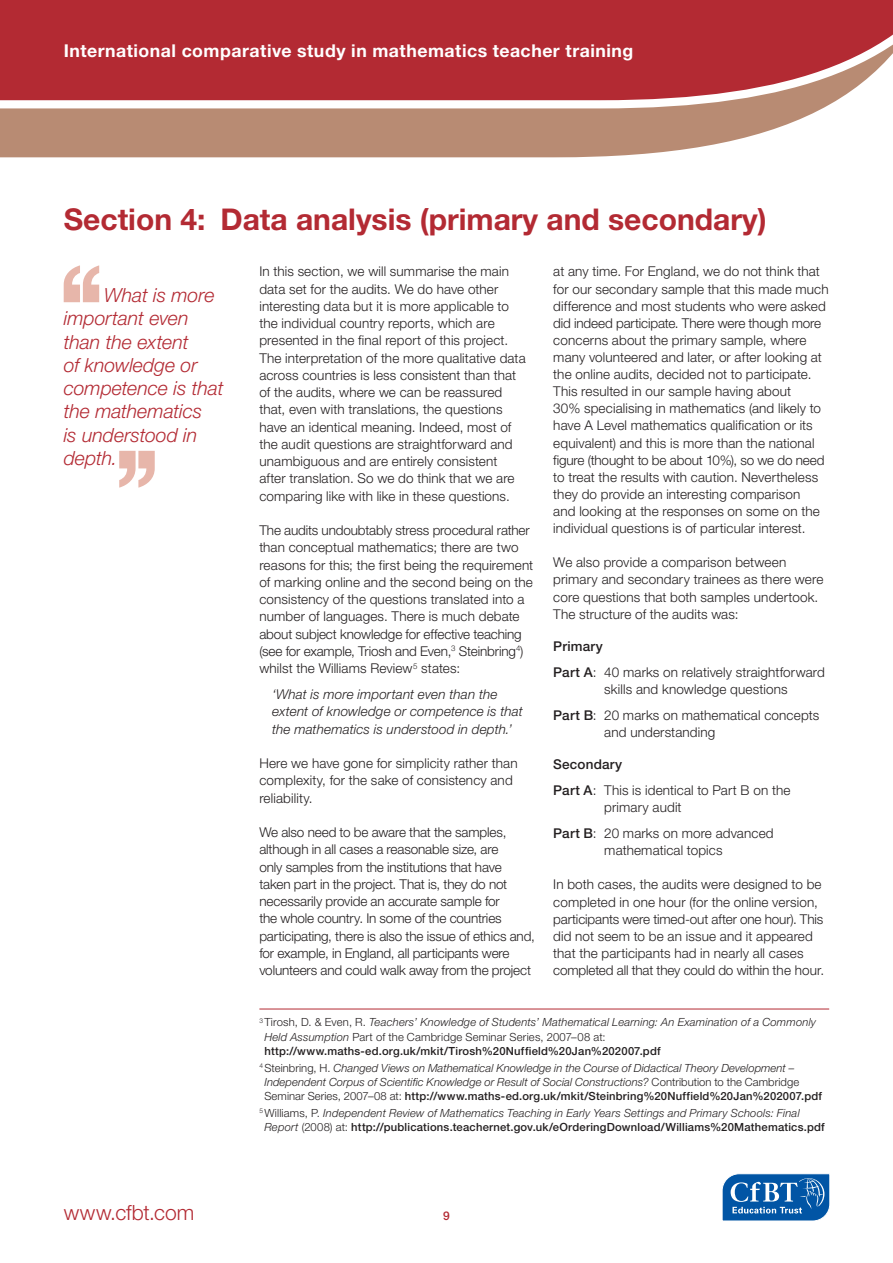
<style>
.page{position:relative;width:893px;height:1263px;background:#fff}
.page>*{position:absolute;margin:0;border:0;box-sizing:border-box;transform-origin:0 0}
.t1{font:500 130.5px "Helvetica Neue LT";color:#e7b6aa}
.t2{font:700 30px "Helvetica Neue LT";color:#b32a33}
.t3{font:300 21px "Helvetica Neue LT";color:#b32a33}
.t4{font:italic 300 19.5px/23.2px "Helvetica Neue LT";letter-spacing:-.005em;color:#b32a33}
.t5{font:700 17.7px "Helvetica Neue LT";letter-spacing:.03em;color:#fff}
.t6{font:300 13.5px/17.2px "Helvetica Neue LT";letter-spacing:.01em;color:#231f20}
.t7{font:300 13.5px/17.2px "Helvetica Neue LT";letter-spacing:-.01em;color:#231f20}
.t8{font:italic 300 13.5px/17.2px "Helvetica Neue LT";letter-spacing:.005em;color:#231f20}
.t9{font:500 12px "Helvetica Neue LT";color:#b32a33}
.t10{font:italic 300 11.25px/14.2px "Helvetica Neue LT";letter-spacing:.01em;color:#231f20}
.s1{font-weight:500}
.s2{font-style:normal}
.s3{font-weight:500;font-style:normal}
</style>
<div class="page">
<svg style="left:0;top:113px;width:813px;height:44px;background:#be957f"></svg>
<svg style="left:0;top:0;width:893px;height:113px;background:#ba444a"></svg>
<svg style="left:722px;top:1173px;width:108px;height:48px;background:#3779b8"></svg>
<hr style="left:259px;top:1009px;width:570px;height:1px;background:#b32a33">
<h3 class="t5" style="left:64px;top:40px;width:571px">International comparative study in mathematics teacher training</h3>
<h2 class="t2" style="left:64px;top:200px;width:704px">Section 4: Data analysis (primary and secondary)</h2>
<h1 class="t1" style="left:54px;top:234px;width:57px">‘‘</h1>
<h3 class="t4" style="left:64px;top:283px;width:161px;text-indent:40px">What is more important even than the extent<br>of knowledge or competence is that the mathematics<br>is understood in depth.</h3>
<h1 class="t1" style="left:165px;top:519px;width:57px;rotate:-180deg">‘‘</h1>
<h3 class="t3" style="left:64px;top:1200px;width:132px">www.cfbt.com</h3>
<p class="t6" style="left:259px;top:263px;width:268px">In this section, we will summarise the main data set for the audits. We do have other interesting data but it is more applicable to the individual country reports, which are presented in the final report of this project.<br>The interpretation of the more qualitative data across countries is less consistent than that of the audits, where we can be reassured that, even with translations, the questions have an identical meaning. Indeed, most of the audit questions are straightforward and unambiguous and are entirely consistent after translation. So we do think that we are comparing like with like in these questions.</p>
<p class="t6" style="left:259px;top:521px;width:275px">The audits undoubtably stress procedural rather than conceptual mathematics; there are two reasons for this; the first being the requirement of marking online and the second being on the consistency of the questions translated into a number of languages. There is much debate about subject knowledge for effective teaching (see for example, Triosh and Even,<sup>3</sup> Steinbring<sup>4</sup>) whilst the Williams Review<sup>5</sup> states:</p>
<p class="t8" style="left:272px;top:685px;width:252px">‘What is more important even than the extent of knowledge or competence is that the mathematics is understood in depth.’</p>
<p class="t6" style="left:259px;top:754px;width:260px">Here we have gone for simplicity rather than complexity, for the sake of consistency and reliability.</p>
<p class="t7" style="left:259px;top:823px;width:277px">We also need to be aware that the samples, although in all cases a reasonable size, are<br>only samples from the institutions that have taken part in the project. That is, they do not necessarily provide an accurate sample for<br>the whole country. In some of the countries participating, there is also the issue of ethics and, for example, in England, all participants were volunteers and could walk away from the project</p>
<p class="t6" style="left:553px;top:263px;width:277px">at any time. For England, we do not think that for our secondary sample that this made much difference and most students who were asked did indeed participate. There were though more concerns about the primary sample, where many volunteered and later, or after looking at the online audits, decided not to participate.<br>This resulted in our sample having about<br>30% specialising in mathematics (and likely to have A Level mathematics qualification or its equivalent) and this is more than the national figure (thought to be about 10%), so we do need to treat the results with caution. Nevertheless they do provide an interesting comparison<br>and looking at the responses on some on the individual questions is of particular interest.</p>
<p class="t6" style="left:553px;top:554px;width:272px">We also provide a comparison between primary and secondary trainees as there were core questions that both samples undertook.<br>The structure of the audits was:</p>
<p class="t6" style="left:553px;top:633px;width:273px;line-height:25.8px"><span class="s1">Primary<br>Part A</span>: 40 marks on relatively straightforward</p>
<p class="t6" style="left:553px;top:676px;width:267px;line-height:25.8px;text-indent:51px">skills and knowledge questions<br><span class="s1">Part B</span>: 20 marks on mathematical concepts</p>
<p class="t6" style="left:604px;top:723px;width:112px">and understanding</p>
<p class="t6" style="left:553px;top:751px;width:239px;line-height:25.8px"><span class="s1">Secondary<br>Part A</span>: This is identical to Part B on the</p>
<p class="t6" style="left:553px;top:794px;width:222px;line-height:25.8px;text-indent:51px">primary audit<br><span class="s1">Part B</span>: 20 marks on more advanced</p>
<p class="t6" style="left:604px;top:841px;width:120px">mathematical topics</p>
<p class="t6" style="left:553px;top:876px;width:272px">In both cases, the audits were designed to be completed in one hour (for the online version, participants were timed-out after one hour). This did not seem to be an issue and it appeared that the participants had in nearly all cases completed all that they could do within the hour.</p>
<p class="t10" style="left:264px;top:1015px;width:553px;text-indent:-5px"><sup>3</sup> <span class="s2">Tirosh, D. &amp; Even, R.</span> Teachers’ Knowledge of Students’ Mathematical Learning: An Examination of a Commonly<br>Held Assumption <span class="s2">Part of the Cambridge Seminar Series, 2007–08 at: </span><span class="s3">http://www.maths-ed.org.uk/mkit/Tirosh%20Nuffield%20Jan%202007.pdf</span></p>
<p class="t10" style="left:264px;top:1060px;width:559px;text-indent:-5px"><sup>4</sup> <span class="s2">Steinbring, H.</span> Changed Views on Mathematical Knowledge in the Course of Didactical Theory Development –<br>Independent Corpus of Scientific Knowledge or Result of Social Constructions? <span class="s2">Contribution to the Cambridge<br>Seminar Series, 2007–08 at:</span> <span class="s3">http://www.maths-ed.org.uk/mkit/Steinbring%20Nuffield%20Jan%202007.pdf</span></p>
<p class="t10" style="left:264px;top:1106px;width:562px;text-indent:-5px"><sup>5</sup> <span class="s2">Williams, P.</span> Independent Review of Mathematics Teaching in Early Years Settings and Primary Schools: Final<br>Report <span class="s2">(2008) at:</span> <span class="s3">http://publications.teachernet.gov.uk/eOrderingDownload/Williams%20Mathematics.pdf</span></p>
<p class="t9" style="left:443px;top:1209px;width:8px">9</p>
</div>
